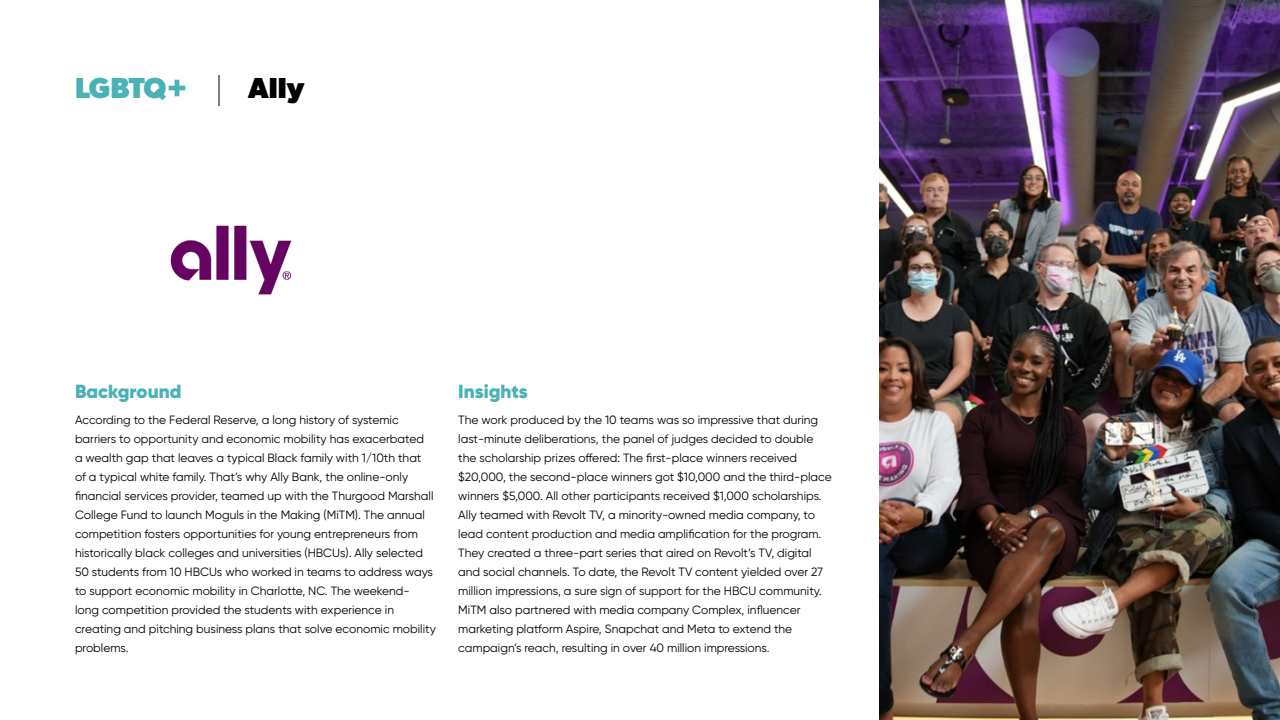
<style>
.page{position:relative;width:1280px;height:720px;background:#fff}
.page>*{position:absolute;margin:0;border:0;box-sizing:border-box;transform-origin:0 0}
.t1{font:700 29px "Gibson";letter-spacing:-.03em;color:#48b2b5}
.t2{font:700 29px "Gibson";color:#000}
.t3{font:900 19px "Gilroy";color:#48b2b5}
.t4{font:12px/19px "Gilroy";color:#000}
</style>
<div class="page">
<hr style="left:219px;top:75px;width:1px;height:31px;background:#000">
<img style="left:880px;top:0;width:400px;height:720px">
<img style="left:170px;top:225px;width:122px;height:70px">
<h1 class="t1" style="left:75px;top:71px;width:114px">LGBTQ+</h1>
<h1 class="t2" style="left:248px;top:71px;width:58px">Ally</h1>
<h2 class="t3" style="left:75px;top:379px;width:108px">Background</h2>
<h2 class="t3" style="left:458px;top:379px;width:71px">Insights</h2>
<p class="t4" style="left:75px;top:410px;width:362px">According to the Federal Reserve, a long history of systemic barriers to opportunity and economic mobility has exacerbated<br>a wealth gap that leaves a typical Black family with 1/10th that<br>of a typical white family. That’s why Ally Bank, the online-only financial services provider, teamed up with the Thurgood Marshall College Fund to launch Moguls in the Making (MiTM). The annual competition fosters opportunities for young entrepreneurs from historically black colleges and universities (HBCUs). Ally selected 50 students from 10 HBCUs who worked in teams to address ways to support economic mobility in Charlotte, NC. The weekend&shy;long competition provided the students with experience in creating and pitching business plans that solve economic mobility problems.</p>
<p class="t4" style="left:458px;top:410px;width:375px">The work produced by the 10 teams was so impressive that during last-minute deliberations, the panel of judges decided to double the scholarship prizes offered: The first-place winners received $20,000, the second-place winners got $10,000 and the third-place winners $5,000. All other participants received $1,000 scholarships.<br>Ally teamed with Revolt TV, a minority-owned media company, to lead content production and media amplification for the program.<br>They created a three-part series that aired on Revolt’s TV, digital and social channels. To date, the Revolt TV content yielded over 27 million impressions, a sure sign of support for the HBCU community.<br>MiTM also partnered with media company Complex, influencer marketing platform Aspire, Snapchat and Meta to extend the campaign’s reach, resulting in over 40 million impressions.</p>
</div>
